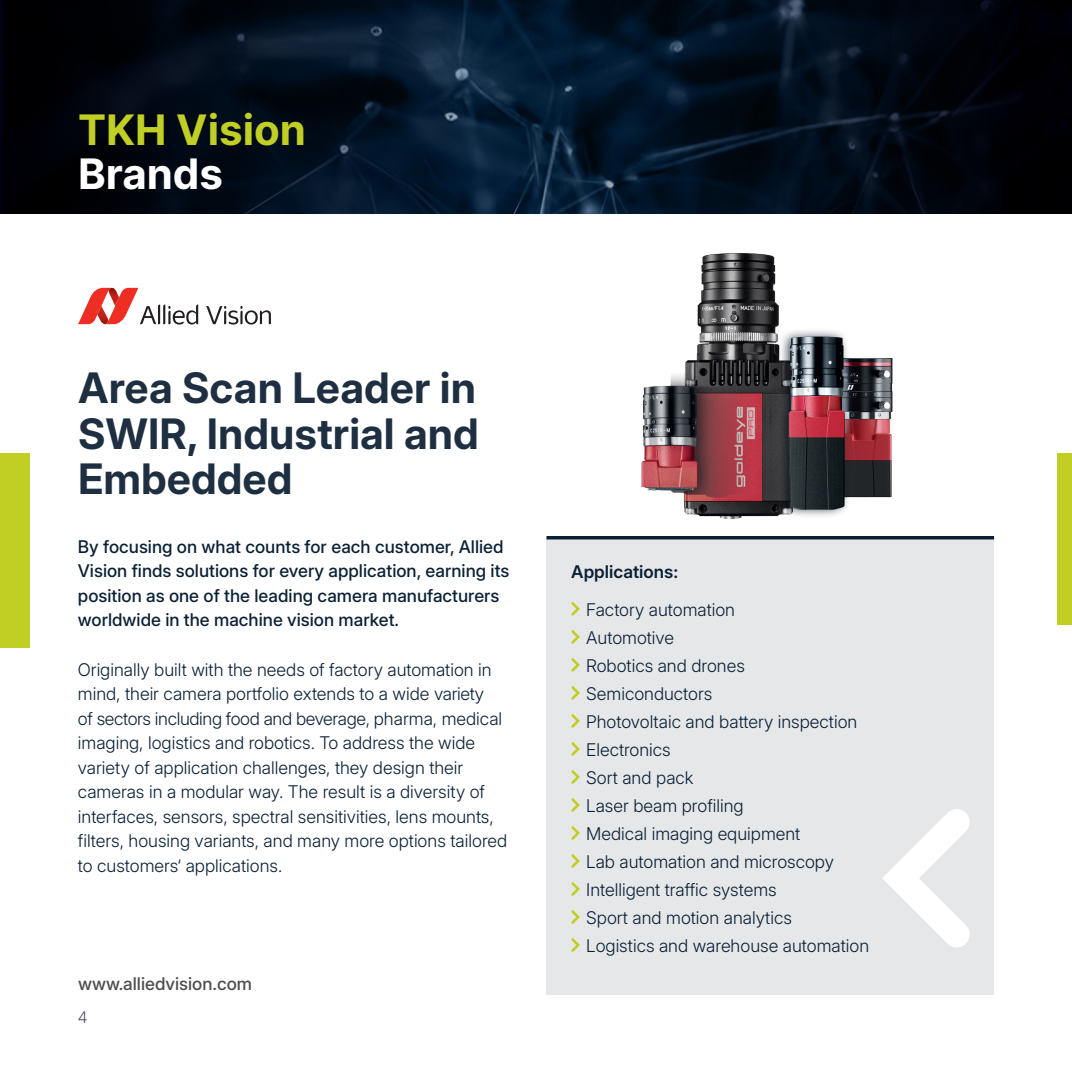
<style>
.page{position:relative;width:1072px;height:1072px;background:#fff}
.page>*{position:absolute;margin:0;border:0;box-sizing:border-box;transform-origin:0 0}
.company_blurb_Kopie{font:700 42px/45.5px "Inter 24 pt";color:#1f2f42;text-align:justify}
.page_title_1{font:700 42px "Inter";color:#c1ce23}
.page_title_2{font:700 42px "Inter";color:#fff}
.body{font:300 17.5px/24.5px "Inter 24 pt";color:#0a2035}
.body_Applications{font:300 17.5px "Inter 24 pt";color:#0a2035}
.company_sub{font:500 17.5px/24.5px "Inter 24 pt";color:#0a2035}
.link{font:500 17.5px "Inter 24 pt";color:#4b4c4d}
.bullet_list_header{font:600 17.5px "Inter 24 pt";color:#0a2035}
.t1{font:300 15.75px "Inter 24 pt";color:#4c5365}
</style>
<div class="page">
<svg style="left:0;top:0;width:186px;height:213px;background:#00030a"></svg>
<div style="left:1057px;top:0;width:14px;height:213px;background:#000004"></div>
<svg style="left:186px;top:0;width:871px;height:213px;background:#031121"></svg>
<svg style="left:206px;top:306px;width:65px;height:18px"></svg>
<svg style="left:78px;top:288px;width:120px;height:36px"></svg>
<div style="left:546px;top:536px;width:448px;height:458px;background:#e6e7e9"></div>
<svg style="left:571px;top:602px;width:9px;height:14px"></svg>
<svg style="left:571px;top:630px;width:9px;height:14px"></svg>
<svg style="left:571px;top:658px;width:9px;height:14px"></svg>
<svg style="left:571px;top:686px;width:9px;height:14px"></svg>
<svg style="left:571px;top:714px;width:9px;height:14px"></svg>
<svg style="left:571px;top:742px;width:9px;height:14px"></svg>
<svg style="left:571px;top:770px;width:9px;height:14px"></svg>
<svg style="left:571px;top:798px;width:9px;height:14px"></svg>
<svg style="left:571px;top:826px;width:9px;height:14px"></svg>
<svg style="left:571px;top:854px;width:9px;height:14px"></svg>
<svg style="left:571px;top:882px;width:9px;height:14px"></svg>
<svg style="left:571px;top:910px;width:9px;height:14px"></svg>
<svg style="left:571px;top:938px;width:9px;height:14px"></svg>
<hr style="left:546px;top:536px;width:448px;height:3px;background:#0a2035">
<svg style="left:882px;top:809px;width:88px;height:138px"></svg>
<div style="left:0;top:453px;width:30px;height:195px;background:#c1ce23"></div>
<div style="left:1057px;top:453px;width:14px;height:172px;background:#c1ce23"></div>
<img style="left:609px;top:198px;width:334px;height:321px">
<p class="page_title_1" style="left:78px;top:98px;width:229px">TKH Vision</p>
<p class="page_title_2" style="left:78px;top:142px;width:147px">Brands</p>
<p class="company_blurb_Kopie" style="left:78px;top:364px;width:402px">Area Scan Leader in SWIR, Industrial and Embedded</p>
<p class="company_sub" style="left:78px;top:534px;width:433px">By focusing on what counts for each customer, Allied Vision finds solutions for every application, earning its position as one of the leading camera manufacturers worldwide in the machine vision market.</p>
<p class="body" style="left:78px;top:656px;width:431px">Originally built with the needs of factory automation in mind, their camera portfolio extends to a wide variety<br>of sectors including food and beverage, pharma, medical imaging, logistics and robotics. To address the wide variety of application challenges, they design their cameras in a modular way. The result is a diversity of interfaces, sensors, spectral sensitivities, lens mounts, filters, housing variants, and many more options tailored to customers‘ applications.</p>
<p class="link" style="left:78px;top:971px;width:175px">www.alliedvision.com</p>
<p class="t1" style="left:78px;top:1005px;width:11px">4</p>
<p class="bullet_list_header" style="left:571px;top:558px;width:108px">Applications:</p>
<p class="body_Applications" style="left:586px;top:596px;width:150px">Factory automation</p>
<p class="body_Applications" style="left:586px;top:624px;width:89px">Automotive</p>
<p class="body_Applications" style="left:586px;top:652px;width:160px">Robotics and drones</p>
<p class="body_Applications" style="left:586px;top:680px;width:128px">Semiconductors</p>
<p class="body_Applications" style="left:586px;top:708px;width:273px">Photovoltaic and battery inspection</p>
<p class="body_Applications" style="left:586px;top:736px;width:86px">Electronics</p>
<p class="body_Applications" style="left:586px;top:764px;width:109px">Sort and pack</p>
<p class="body_Applications" style="left:586px;top:792px;width:159px">Laser beam profiling</p>
<p class="body_Applications" style="left:586px;top:820px;width:216px">Medical imaging equipment</p>
<p class="body_Applications" style="left:586px;top:848px;width:249px">Lab automation and microscopy</p>
<p class="body_Applications" style="left:586px;top:876px;width:192px">Intelligent traffic systems</p>
<p class="body_Applications" style="left:586px;top:904px;width:207px">Sport and motion analytics</p>
<p class="body_Applications" style="left:586px;top:932px;width:284px">Logistics and warehouse automation</p>
</div>
